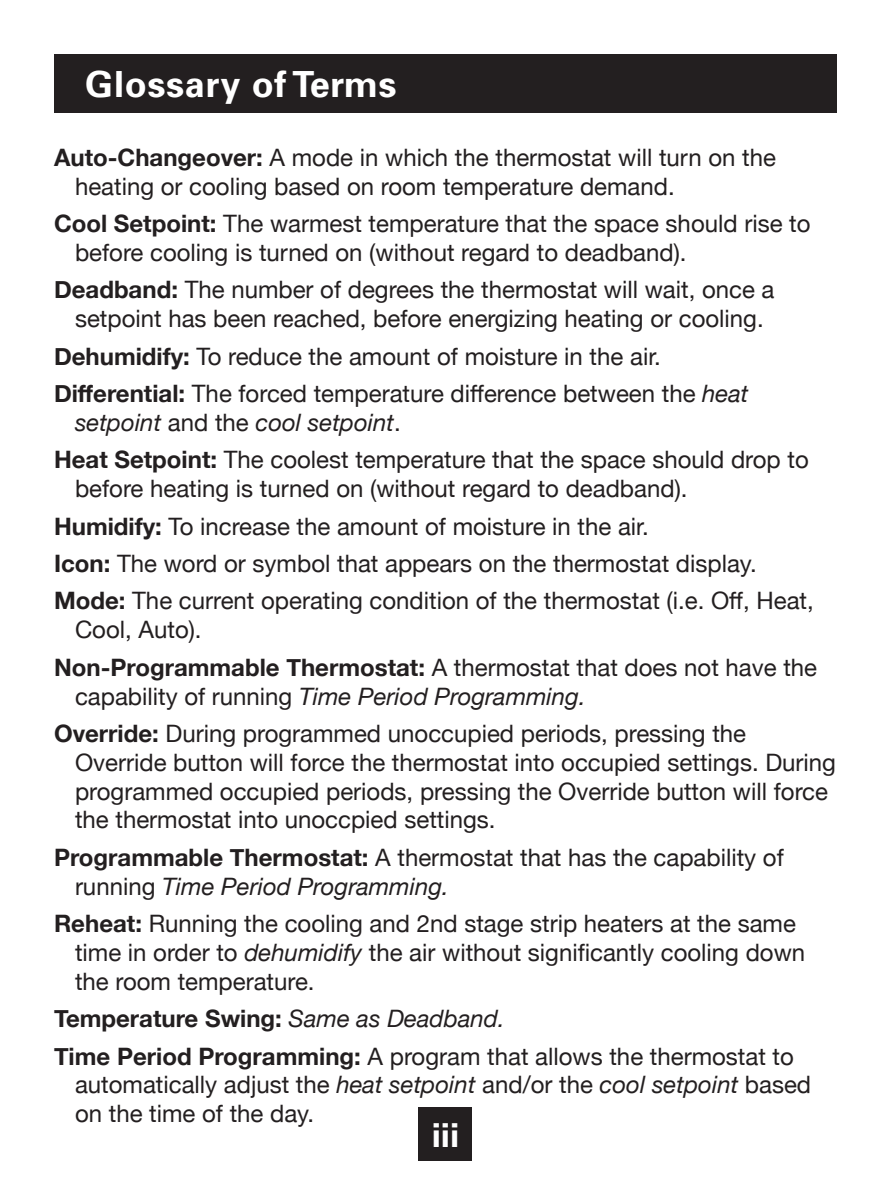
<style>
.page{position:relative;width:891px;height:1188px;background:#fff}
.page>*{position:absolute;margin:0;border:0;box-sizing:border-box;transform-origin:0 0}
.t1{font:700 36px "Univers";letter-spacing:.02em;color:#fff}
.t2{font:700 33px "Univers";color:#fff}
.t3{font:24px/28.8px "Helvetica Neue";color:#231f20}
.t4{font:700 24px/37.5px "Helvetica Neue";color:#231f20}
.s1{font-weight:700}
.s2{font-style:italic}
.s3{font-weight:400;font-style:italic}
.s4{font-weight:400}
</style>
<div class="page">
<div style="left:54px;top:54px;width:783px;height:58px;background:#231f20"></div>
<div style="left:418px;top:1107px;width:54px;height:54px;background:#231f20"></div>
<h1 class="t1" style="left:85px;top:63px;width:313px">Glossary of Terms</h1>
<p class="t3" style="left:75px;top:144px;width:702px;text-indent:-21px"><span class="s1">Auto-Changeover:</span> A mode in which the thermostat will turn on the heating or cooling based on room temperature demand.</p>
<p class="t3" style="left:75px;top:211px;width:737px;text-indent:-21px"><span class="s1">Cool Setpoint:</span> The warmest temperature that the space should rise to before cooling is turned on (without regard to deadband).</p>
<p class="t3" style="left:54px;top:277px;width:722px;text-align:center"><span class="s1">Deadband:</span> The number of degrees the thermostat will wait, once a setpoint has been reached, before energizing heating or cooling.</p>
<p class="t3" style="left:54px;top:339px;width:696px;line-height:37.5px"><span class="s1">Dehumidify:</span> To reduce the amount of moisture in the air.<br><span class="s1">Differential:</span> The forced temperature difference between the <span class="s2">heat</span></p>
<p class="t3" style="left:54px;top:405px;width:756px;line-height:37.5px;text-indent:21px"><span class="s2">setpoint</span> and the <span class="s2">cool setpoint</span>.<br><span class="s1">Heat Setpoint:</span> The coolest temperature that the space should drop to</p>
<p class="t3" style="left:54px;top:471px;width:761px;line-height:37.5px;text-indent:21px">before heating is turned on (without regard to deadband).<br><span class="s1">Humidify:</span> To increase the amount of moisture in the air.<br><span class="s1">Icon:</span> The word or symbol that appears on the thermostat display.<br><span class="s1">Mode:</span> The current operating condition of the thermostat (i.e. Off, Heat,</p>
<p class="t3" style="left:54px;top:612px;width:765px;line-height:37.5px;text-indent:21px">Cool, Auto).<br><span class="s1">Non-Programmable Thermostat:</span> A thermostat that does not have the</p>
<p class="t3" style="left:54px;top:679px;width:694px;line-height:37.5px;text-indent:21px">capability of running <span class="s2">Time Period Programming.<br></span><span class="s1">Override:</span> During programmed unoccupied periods, pressing the</p>
<p class="t3" style="left:75px;top:749px;width:763px">Override button will force the thermostat into occupied settings. During programmed occupied periods, pressing the Override button will force the thermostat into unoccpied settings.</p>
<p class="t3" style="left:75px;top:844px;width:710px;text-indent:-21px"><span class="s1">Programmable Thermostat:</span> A thermostat that has the capability of running <span class="s2">Time Period Programming.</span></p>
<p class="t3" style="left:75px;top:910px;width:732px;text-indent:-21px"><span class="s1">Reheat:</span> Running the cooling and 2nd stage strip heaters at the same time in order to <span class="s2">dehumidify</span> the air without significantly cooling down the room temperature.</p>
<p class="t4" style="left:54px;top:1000px;width:741px">Temperature Swing: <span class="s3">Same as Deadband.<br></span>Time Period Programming: <span class="s4">A program that allows the thermostat to</span></p>
<p class="t3" style="left:75px;top:1072px;width:738px">automatically adjust the <span class="s2">heat setpoint</span> and/or the <span class="s2">cool setpoint</span> based on the time of the day.</p>
<h2 class="t2" style="left:432px;top:1115px;width:29px">iii</h2>
</div>
